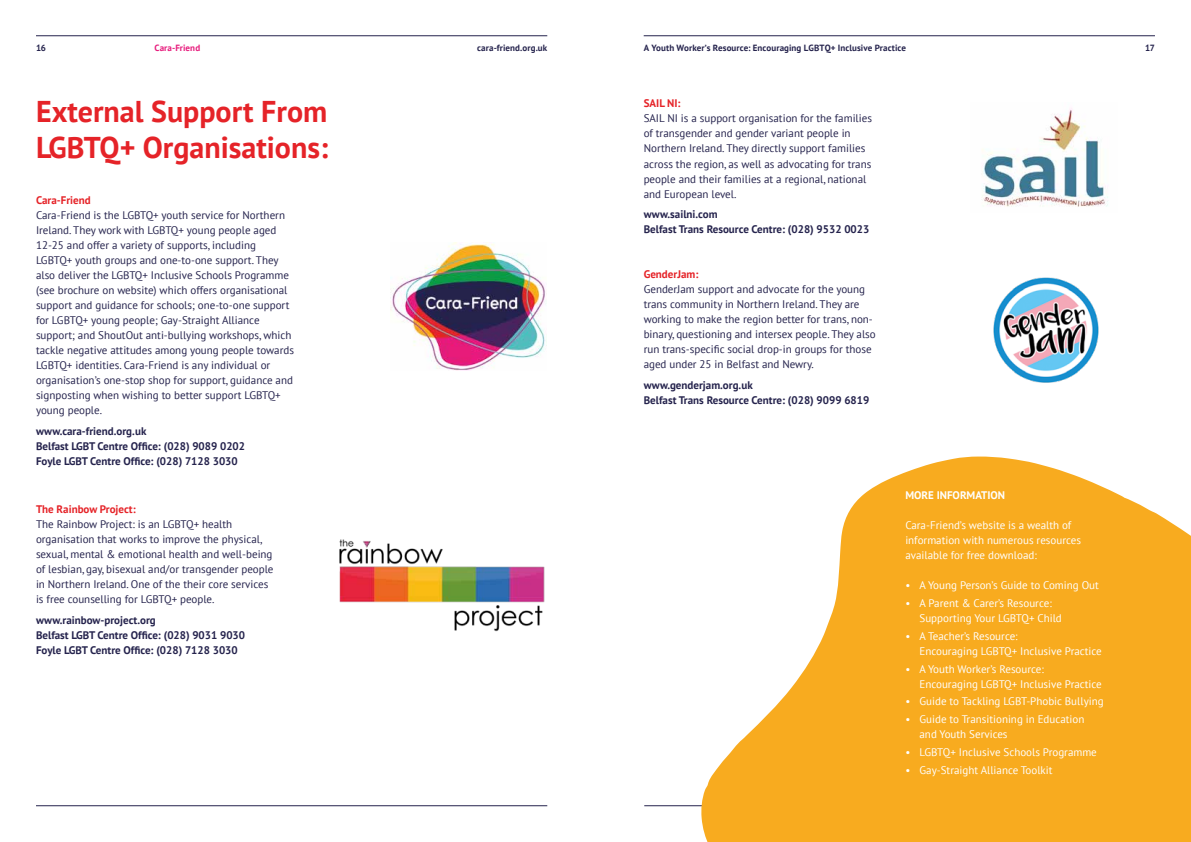
<style>
.page{position:relative;width:1191px;height:842px;background:#fff}
.page>*{position:absolute;margin:0;border:0;box-sizing:border-box;transform-origin:0 0}
.t1{font:700 30px/36px "PT Sans";color:#e52328}
.t2{font:11px/15px "PT Sans";color:#25234d}
.t3{font:11px/15px "PT Sans";color:#fff}
.t4{font:700 11px/15px "PT Sans";color:#25234d}
.t5{font:700 11px "PT Sans";color:#e52328}
.t6{font:700 11px "PT Sans";color:#fff}
.t7{font:700 9px "PT Sans";letter-spacing:.01em;color:#25234d}
.t8{font:700 9px "PT Sans";letter-spacing:.01em;color:#e71b7c}
</style>
<div class="page">
<hr style="left:36px;top:36px;width:511px;height:1px;background:#25234d">
<hr style="left:36px;top:805px;width:511px;height:1px;background:#25234d">
<hr style="left:644px;top:805px;width:511px;height:1px;background:#25234d">
<hr style="left:643px;top:36px;width:512px;height:1px;background:#25234d">
<img style="left:339px;top:539px;width:206px;height:92px">
<img style="left:390px;top:242px;width:156px;height:129px">
<img style="left:993px;top:277px;width:106px;height:106px">
<div style="left:1124px;top:497px;width:67px;height:345px;background:#f8ab1f"></div>
<svg style="left:701px;top:456px;width:423px;height:386px;fill:#f8ab1f"></svg>
<img style="left:982px;top:108px;width:126px;height:99px">
<p class="t7" style="left:36px;top:42px;width:12px">16</p>
<p class="t8" style="left:154px;top:42px;width:47px">Cara-Friend</p>
<p class="t7" style="left:477px;top:42px;width:71px">cara-friend.org.uk</p>
<p class="t7" style="left:643px;top:42px;width:264px">A Youth Worker’s Resource: Encouraging LGBTQ+ Inclusive Practice</p>
<p class="t7" style="left:1145px;top:42px;width:11px">17</p>
<h1 class="t1" style="left:36px;top:93px;width:293px">External Support From<br>LGBTQ+ Organisations:</h1>
<p class="t5" style="left:36px;top:193px;width:56px">Cara-Friend</p>
<p class="t2" style="left:36px;top:207px;width:259px">Cara-Friend is the LGBTQ+ youth service for Northern Ireland. They work with LGBTQ+ young people aged 12-25 and offer a variety of supports, including LGBTQ+ youth groups and one-to-one support. They also deliver the LGBTQ+ Inclusive Schools Programme (see brochure on website) which offers organisational support and guidance for schools; one-to-one support for LGBTQ+ young people; Gay-Straight Alliance support; and ShoutOut anti-bullying workshops, which tackle negative attitudes among young people towards LGBTQ+ identities. Cara-Friend is any individual or organisation’s one-stop shop for support, guidance and signposting when wishing to better support LGBTQ+ young people.</p>
<p class="t4" style="left:36px;top:423px;width:211px">www.cara-friend.org.uk<br>Belfast LGBT Centre Office: (028) 9089 0202<br>Foyle LGBT Centre Office: (028) 7128 3030</p>
<p class="t5" style="left:36px;top:502px;width:101px">The Rainbow Project:</p>
<p class="t2" style="left:36px;top:517px;width:239px">The Rainbow Project: is an LGBTQ+ health organisation that works to improve the physical, sexual, mental &amp; emotional health and well-being of lesbian, gay, bisexual and/or transgender people in Northern Ireland. One of the their core services is free counselling for LGBTQ+ people.</p>
<p class="t4" style="left:36px;top:612px;width:211px">www.rainbow-project.org<br>Belfast LGBT Centre Office: (028) 9031 9030<br>Foyle LGBT Centre Office: (028) 7128 3030</p>
<p class="t5" style="left:643px;top:96px;width:38px">SAIL NI:</p>
<p class="t2" style="left:643px;top:111px;width:230px">SAIL NI is a support organisation for the families of transgender and gender variant people in Northern Ireland. They directly support families across the region, as well as advocating for trans people and their families at a regional, national and European level.</p>
<p class="t4" style="left:643px;top:207px;width:227px">www.sailni.com<br>Belfast Trans Resource Centre: (028) 9532 0023</p>
<p class="t5" style="left:643px;top:267px;width:56px">GenderJam:</p>
<p class="t2" style="left:643px;top:282px;width:234px">GenderJam support and advocate for the young trans community in Northern Ireland. They are working to make the region better for trans, non&shy;binary, questioning and intersex people. They also run trans-specific social drop-in groups for those aged under 25 in Belfast and Newry.</p>
<p class="t4" style="left:643px;top:377px;width:227px">www.genderjam.org.uk<br>Belfast Trans Resource Centre: (028) 9099 6819</p>
<p class="t6" style="left:905px;top:488px;width:101px">MORE INFORMATION</p>
<p class="t3" style="left:905px;top:517px;width:177px">Cara-Friend’s website is a wealth of information with numerous resources available for free download:</p>
<p class="t3" style="left:905px;top:577px;width:195px">• A Young Person’s Guide to Coming Out</p>
<p class="t3" style="left:919px;top:595px;width:144px;text-indent:-14px">• A Parent &amp; Carer’s Resource:<br>Supporting Your LGBTQ+ Child</p>
<p class="t3" style="left:919px;top:628px;width:184px;text-indent:-14px">• A Teacher’s Resource:<br>Encouraging LGBTQ+ Inclusive Practice</p>
<p class="t3" style="left:919px;top:661px;width:184px;text-indent:-14px">• A Youth Worker’s Resource:<br>Encouraging LGBTQ+ Inclusive Practice</p>
<p class="t3" style="left:905px;top:694px;width:200px">• Guide to Tackling LGBT-Phobic Bullying</p>
<p class="t3" style="left:919px;top:712px;width:166px;text-indent:-14px">• Guide to Transitioning in Education and Youth Services</p>
<p class="t3" style="left:905px;top:744px;width:193px">• LGBTQ+ Inclusive Schools Programme</p>
<p class="t3" style="left:905px;top:762px;width:149px">• Gay-Straight Alliance Toolkit</p>
</div>
